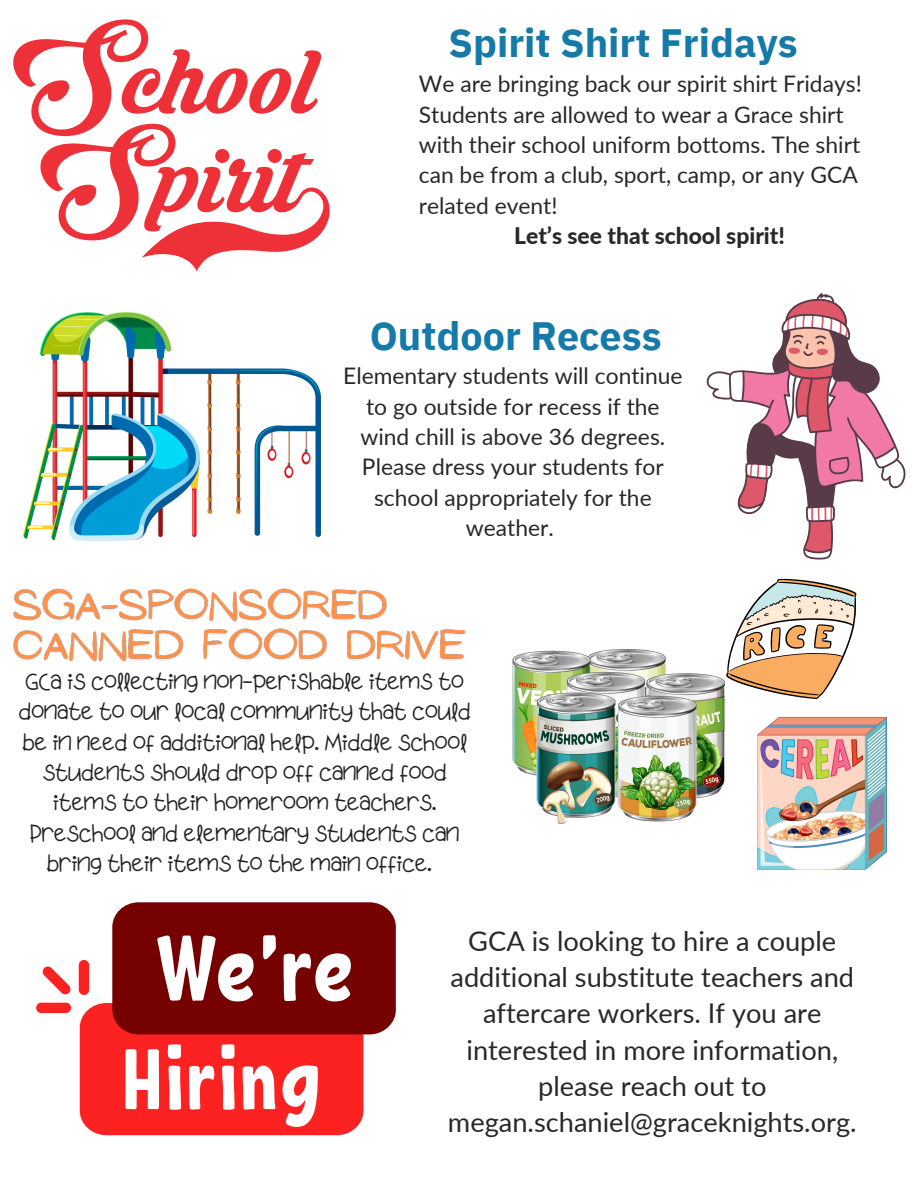
<style>
.page{position:relative;width:918px;height:1188px;background:#fff}
.page>*{position:absolute;margin:0;border:0;box-sizing:border-box;transform-origin:0 0}
.t1{font:700 39.45px "IBM Plex Sans";color:#157aa8}
.t2{font:27.3px/36.3px "Lato";color:#282828;text-align:center}
.t3{font:22.8px/30.3px "Lato";color:#282828}
.t4{font:22.8px/30.3px "Apple Juice";color:#222;text-align:center}
.t5{font:800 22.8px "Lato";color:#282828}
</style>
<div class="page">
<svg style="left:13px;top:19px;width:317px;height:252px"></svg>
<svg style="left:706px;top:293px;width:200px;height:267px"></svg>
<img style="left:23px;top:312px;width:297px;height:228px">
<img style="left:513px;top:650px;width:211px;height:173px">
<img style="left:757px;top:718px;width:129px;height:152px">
<svg style="left:726px;top:579px;width:131px;height:120px"></svg>
<div style="left:79px;top:960px;width:10px;height:35px;background:#fc2222;border-radius:5px"></div>
<svg style="left:42px;top:966px;width:29px;height:29px"></svg>
<div style="left:36px;top:1003px;width:35px;height:10px;background:#fc2222;border-radius:5px"></div>
<svg style="left:80px;top:902px;width:316px;height:233px"></svg>
<img style="left:13px;top:588px;width:453px;height:74px">
<p class="t1" style="left:448px;top:17px;width:351px">Spirit Shirt Fridays</p>
<p class="t3" style="left:419px;top:68px;width:444px">We are bringing back our spirit shirt Fridays!<br>Students are allowed to wear a Grace shirt with their school uniform bottoms. The shirt can be from a club, sport, camp, or any GCA related event!</p>
<p class="t5" style="left:514px;top:222px;width:272px">Let’s see that school spirit!</p>
<p class="t1" style="left:370px;top:309px;width:293px">Outdoor Recess</p>
<p class="t3" style="left:343px;top:360px;width:341px;text-align:center">Elementary students will continue to go outside for recess if the wind chill is above 36 degrees.<br>Please dress your students for school appropriately for the weather.</p>
<p class="t4" style="left:19px;top:667px;width:453px">GCa is collecting non-perishable items to donate to our local community that could be in need of additional help. Middle school students should drop off canned food items to their homeroom teachers.<br>Preschool and elementary students can bring their items to the main office.</p>
<p class="t2" style="left:448px;top:922px;width:410px">GCA is looking to hire a couple additional substitute teachers and aftercare workers. If you are interested in more information, please reach out to megan.schaniel@graceknights.org.</p>
</div>
